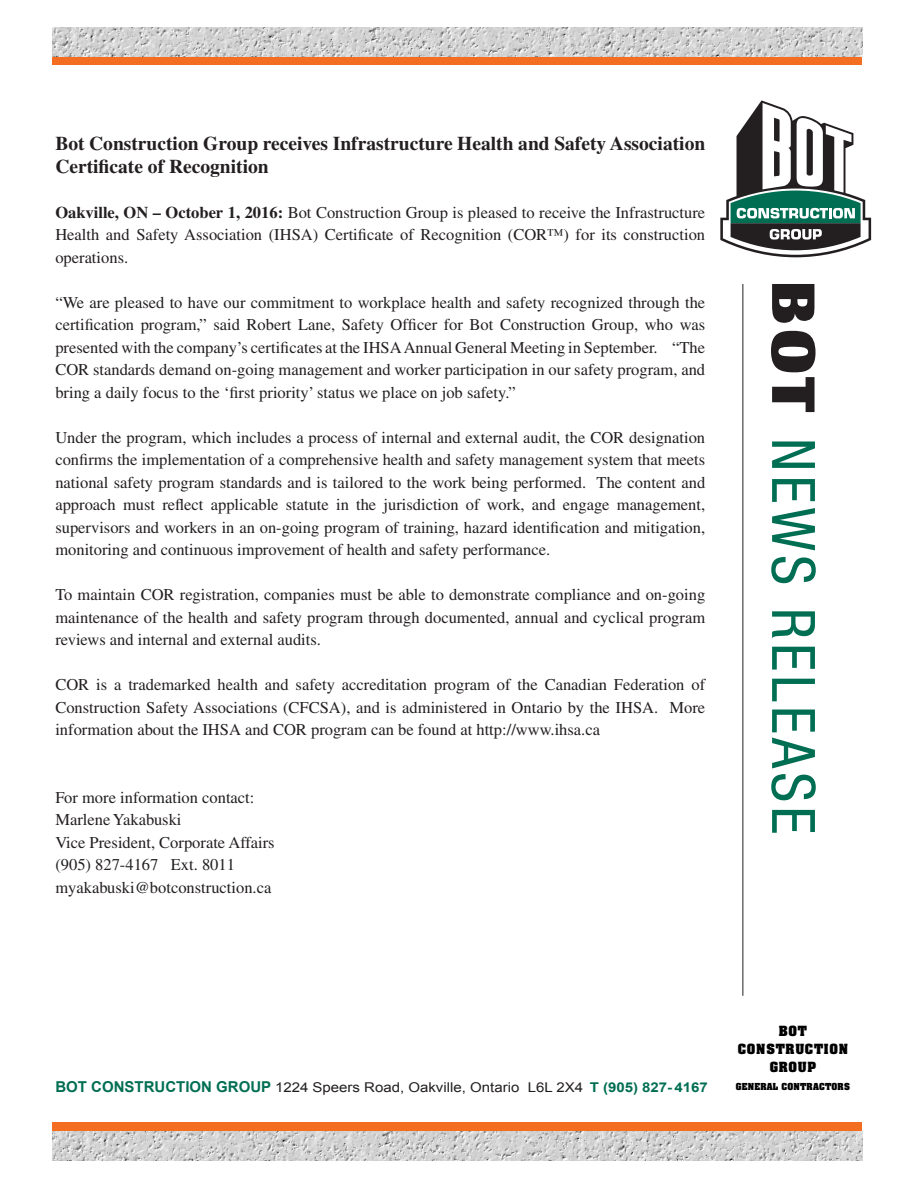
<style>
.page{position:relative;width:918px;height:1188px;background:#fff}
.page>*{position:absolute;margin:0;border:0;box-sizing:border-box;transform-origin:0 0}
.t1{font:condensed 60px "Helvetica Neue";letter-spacing:.07em;color:#006e53}
.t2{font:700 19.5px/22.5px "Times";color:#231f20}
.t3{font:16.5px/22.5px "Times";color:#231f20;text-align:justify}
.t4{font:13.5px "Arial";color:#231f20;scale:1.11 1}
.t5{font:700 12px/18px "Aachen";letter-spacing:.06em;color:#000;text-align:center}
.t6{font:700 8.25px "Aachen";letter-spacing:.02em;color:#000}
.s1{font-weight:700}
.s2{font-family:"Imago";font-weight:800;font-stretch:normal;color:#231f20}
.s3{font-weight:700;font-size:15px;color:#006e53}
.s4{font-weight:700;color:#006e53}
</style>
<div class="page">
<div style="left:52px;top:52px;width:810px;height:13px;background:#f36e21"></div>
<div style="left:52px;top:1122px;width:810px;height:13px;background:#f36e21"></div>
<img style="left:52px;top:27px;width:810px;height:30px">
<img style="left:52px;top:1131px;width:810px;height:30px">
<svg style="left:720px;top:100px;width:151px;height:157px"></svg>
<hr style="left:742px;top:284px;width:1px;height:712px;background:#231f20">
<p class="t2" style="left:55px;top:132px;width:651px">Bot Construction Group receives Infrastructure Health and Safety Association<br>Certificate of Recognition</p>
<p class="t3" style="left:55px;top:201px;width:651px"><span class="s1">Oakville, ON – October 1, 2016:</span> Bot Construction Group is pleased to receive the Infrastructure Health and Safety Association (IHSA) Certificate of Recognition (COR™) for its construction operations.</p>
<p class="t3" style="left:55px;top:291px;width:651px">“We are pleased to have our commitment to workplace health and safety recognized through the certification program,” said Robert Lane, Safety Officer for Bot Construction Group, who was presented with the company’s certificates at the IHSA Annual General Meeting in September. “The COR standards demand on-going management and worker participation in our safety program, and bring a daily focus to the ‘first priority’ status we place on job safety.”</p>
<p class="t3" style="left:55px;top:426px;width:651px">Under the program, which includes a process of internal and external audit, the COR designation confirms the implementation of a comprehensive health and safety management system that meets national safety program standards and is tailored to the work being performed. The content and approach must reflect applicable statute in the jurisdiction of work, and engage management, supervisors and workers in an on-going program of training, hazard identification and mitigation, monitoring and continuous improvement of health and safety performance.</p>
<p class="t3" style="left:55px;top:583px;width:651px">To maintain COR registration, companies must be able to demonstrate compliance and on-going maintenance of the health and safety program through documented, annual and cyclical program reviews and internal and external audits.</p>
<p class="t3" style="left:55px;top:673px;width:651px">COR is a trademarked health and safety accreditation program of the Canadian Federation of Construction Safety Associations (CFCSA), and is administered in Ontario by the IHSA. More information about the IHSA and COR program can be found at http://www.ihsa.ca</p>
<p class="t3" style="left:55px;top:786px;width:201px">For more information contact:</p>
<p class="t3" style="left:55px;top:808px;width:128px">Marlene Yakabuski</p>
<p class="t3" style="left:55px;top:831px;width:221px">Vice President, Corporate Affairs</p>
<p class="t3" style="left:55px;top:853px;width:181px">(905) 827-4167 Ext. 8011</p>
<p class="t3" style="left:55px;top:876px;width:218px">myakabuski@botconstruction.ca</p>
<p class="t1" style="left:828px;top:281px;width:555px;rotate:90deg"><span class="s2">BOT</span> NEWS RELEASE</p>
<p class="t4" style="left:55px;top:1080px;width:589px"><span class="s3">BOT CONSTRUCTION GROUP</span> 1224 Speers Road, Oakville, Ontario L6L 2X4 <span class="s4">T (905) 827- 4167</span></p>
<p class="t5" style="left:738px;top:1022px;width:112px">BOT<br>CONSTRUCTION<br>GROUP</p>
<p class="t6" style="left:736px;top:1081px;width:115px">GENERAL CONTRACTORS</p>
</div>
